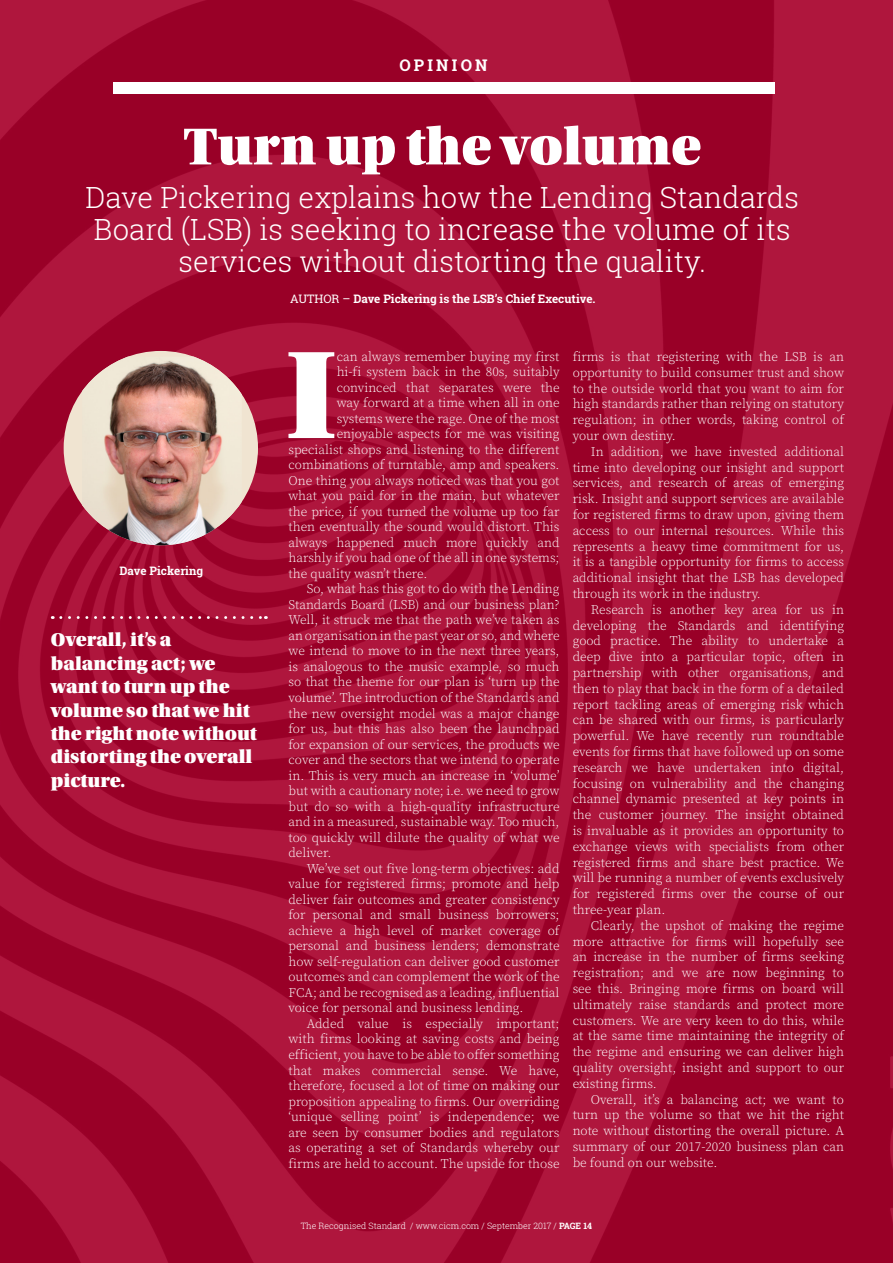
<style>
.page{position:relative;width:893px;height:1263px;background:#fff}
.page>*{position:absolute;margin:0;border:0;box-sizing:border-box;transform-origin:0 0}
.t1{font:132.15px "Utopia Std Black Headline";color:#fff}
.t2{font:54.9px "Utopia Std Black Headline";color:#fff}
.t3{font:300 29.25px/32.1px "Roboto Slab";color:#fff;text-align:center}
.t4{font:19.5px/23.4px "Utopia Std Black Headline";color:#fff}
.t5{font:700 16.05px "Roboto Slab";letter-spacing:.2em;color:#fff}
.t6{font:300 13.2px/15.8px "Source Serif Pro";color:#fff;text-align:justify}
.t7{font:700 11.7px "Roboto Slab";color:#fff}
.t8{font:300 8.7px "Roboto Slab";color:#fff}
.s1{font-weight:400}
.s2{font-weight:700}
</style>
<div class="page">
<img style="left:0;top:0;width:892px;height:1263px">
<div style="left:113px;top:82px;width:661px;height:12px;background:#fff"></div>
<div style="left:64px;top:351px;width:194px;height:194px;background:#f0e4d1;border-radius:50%"></div>
<img style="left:82px;top:357px;width:160px;height:188px">
<svg style="left:61px;top:616px;width:205px;height:3px"></svg>
<p class="t5" style="left:399px;top:55px;width:90px">OPINION</p>
<h2 class="t2" style="left:183px;top:118px;width:519px">Turn up the volume</h2>
<h3 class="t3" style="left:85px;top:181px;width:715px">Dave Pickering explains how the Lending Standards<br>Board (LSB) is seeking to increase the volume of its services without distorting the quality.</h3>
<p class="t7" style="left:120px;top:563px;width:85px">Dave Pickering</p>
<h3 class="t4" style="left:51px;top:629px;width:208px">Overall, it’s a balancing act; we want to turn up the volume so that we hit the right note without distorting the overall picture.</h3>
<p class="t7" style="left:290px;top:291px;width:307px"><span class="s1">AUTHOR –</span> Dave Pickering is the LSB’s Chief Executive.</p>
<h1 class="t1" style="left:286px;top:326px;width:52px">I</h1>
<p class="t6" style="left:337px;top:349px;width:224px">can always remember buying my first</p>
<p class="t6" style="left:337px;top:364px;width:224px">hi-fi system back in the 80s, suitably</p>
<p class="t6" style="left:337px;top:380px;width:224px">convinced that separates were the</p>
<p class="t6" style="left:337px;top:395px;width:224px">way forward at a time when all in one</p>
<p class="t6" style="left:337px;top:410px;width:224px">systems were the rage. One of the most</p>
<p class="t6" style="left:337px;top:426px;width:224px">enjoyable aspects for me was visiting</p>
<p class="t6" style="left:288px;top:441px;width:273px">specialist shops and listening to the different</p>
<p class="t6" style="left:288px;top:457px;width:273px">combinations of turntable, amp and speakers.</p>
<p class="t6" style="left:288px;top:472px;width:273px">One thing you always noticed was that you got</p>
<p class="t6" style="left:288px;top:488px;width:273px">what you paid for in the main, but whatever</p>
<p class="t6" style="left:288px;top:504px;width:273px">the price, if you turned the volume up too far</p>
<p class="t6" style="left:288px;top:519px;width:273px">then eventually the sound would distort. This</p>
<p class="t6" style="left:288px;top:535px;width:273px">always happened much more quickly and</p>
<p class="t6" style="left:288px;top:550px;width:273px">harshly if you had one of the all in one systems;</p>
<p class="t6" style="left:288px;top:566px;width:140px">the quality wasn’t there.</p>
<p class="t6" style="left:307px;top:581px;width:254px">So, what has this got to do with the Lending</p>
<p class="t6" style="left:288px;top:597px;width:273px">Standards Board (LSB) and our business plan?</p>
<p class="t6" style="left:288px;top:612px;width:273px">Well, it struck me that the path we’ve taken as</p>
<p class="t6" style="left:288px;top:628px;width:273px">an organisation in the past year or so, and where</p>
<p class="t6" style="left:288px;top:643px;width:273px">we intend to move to in the next three years,</p>
<p class="t6" style="left:288px;top:659px;width:273px">is analogous to the music example, so much</p>
<p class="t6" style="left:288px;top:674px;width:273px">so that the theme for our plan is ‘turn up the</p>
<p class="t6" style="left:288px;top:690px;width:273px">volume’. The introduction of the Standards and</p>
<p class="t6" style="left:288px;top:705px;width:273px">the new oversight model was a major change</p>
<p class="t6" style="left:288px;top:721px;width:272px">for us, but this has also been the launchpad</p>
<p class="t6" style="left:288px;top:736px;width:273px">for expansion of our services, the products we</p>
<p class="t6" style="left:288px;top:752px;width:273px">cover and the sectors that we intend to operate</p>
<p class="t6" style="left:288px;top:767px;width:273px">in. This is very much an increase in ‘volume’</p>
<p class="t6" style="left:288px;top:783px;width:273px">but with a cautionary note; i.e. we need to grow</p>
<p class="t6" style="left:288px;top:798px;width:273px">but do so with a high-quality infrastructure</p>
<p class="t6" style="left:288px;top:814px;width:273px">and in a measured, sustainable way. Too much,</p>
<p class="t6" style="left:288px;top:829px;width:273px">too quickly will dilute the quality of what we</p>
<p class="t6" style="left:288px;top:845px;width:44px">deliver.</p>
<p class="t6" style="left:307px;top:861px;width:254px">We’ve set out five long-term objectives: add</p>
<p class="t6" style="left:288px;top:876px;width:273px">value for registered firms; promote and help</p>
<p class="t6" style="left:288px;top:892px;width:273px">deliver fair outcomes and greater consistency</p>
<p class="t6" style="left:288px;top:907px;width:273px">for personal and small business borrowers;</p>
<p class="t6" style="left:288px;top:923px;width:273px">achieve a high level of market coverage of</p>
<p class="t6" style="left:288px;top:938px;width:273px">personal and business lenders; demonstrate</p>
<p class="t6" style="left:288px;top:954px;width:273px">how self-regulation can deliver good customer</p>
<p class="t6" style="left:288px;top:969px;width:273px">outcomes and can complement the work of the</p>
<p class="t6" style="left:288px;top:985px;width:273px">FCA; and be recognised as a leading, influential</p>
<p class="t6" style="left:288px;top:1000px;width:237px">voice for personal and business lending.</p>
<p class="t6" style="left:307px;top:1016px;width:254px">Added value is especially important;</p>
<p class="t6" style="left:288px;top:1031px;width:272px">with firms looking at saving costs and being</p>
<p class="t6" style="left:288px;top:1047px;width:273px">efficient, you have to be able to offer something</p>
<p class="t6" style="left:288px;top:1062px;width:273px">that makes commercial sense. We have,</p>
<p class="t6" style="left:288px;top:1078px;width:273px">therefore, focused a lot of time on making our</p>
<p class="t6" style="left:288px;top:1093px;width:273px">proposition appealing to firms. Our overriding</p>
<p class="t6" style="left:288px;top:1109px;width:273px">‘unique selling point’ is independence; we</p>
<p class="t6" style="left:288px;top:1124px;width:273px">are seen by consumer bodies and regulators</p>
<p class="t6" style="left:288px;top:1140px;width:273px">as operating a set of Standards whereby our</p>
<p class="t6" style="left:288px;top:1155px;width:273px">firms are held to account. The upside for those</p>
<p class="t6" style="left:573px;top:349px;width:273px">firms is that registering with the LSB is an opportunity to build consumer trust and show to the outside world that you want to aim for high standards rather than relying on statutory regulation; in other words, taking control of your own destiny.</p>
<p class="t6" style="left:573px;top:444px;width:273px;text-indent:18px">In addition, we have invested additional time into developing our insight and support services, and research of areas of emerging risk. Insight and support services are available for registered firms to draw upon, giving them access to our internal resources. While this represents a heavy time commitment for us, it is a tangible opportunity for firms to access additional insight that the LSB has developed through its work in the industry.</p>
<p class="t6" style="left:573px;top:602px;width:273px;text-indent:18px">Research is another key area for us in developing the Standards and identifying good practice. The ability to undertake a deep dive into a particular topic, often in partnership with other organisations, and then to play that back in the form of a detailed report tackling areas of emerging risk which can be shared with our firms, is particularly powerful. We have recently run roundtable events for firms that have followed up on some research we have undertaken into digital, focusing on vulnerability and the changing channel dynamic presented at key points in the customer journey. The insight obtained is invaluable as it provides an opportunity to exchange views with specialists from other registered firms and share best practice. We will be running a number of events exclusively for registered firms over the course of our three-year plan.</p>
<p class="t6" style="left:573px;top:918px;width:273px;text-indent:18px">Clearly, the upshot of making the regime more attractive for firms will hopefully see an increase in the number of firms seeking registration; and we are now beginning to see this. Bringing more firms on board will ultimately raise standards and protect more customers. We are very keen to do this, while at the same time maintaining the integrity of the regime and ensuring we can deliver high quality oversight, insight and support to our existing firms.</p>
<p class="t6" style="left:573px;top:1091px;width:273px;text-indent:18px">Overall, it’s a balancing act; we want to turn up the volume so that we hit the right note without distorting the overall picture. A summary of our 2017-2020 business plan can be found on our website.</p>
<p class="t8" style="left:301px;top:1220px;width:293px">The Recognised Standard / www.cicm.com / September 2017 / <span class="s2">PAGE 14</span></p>
</div>
